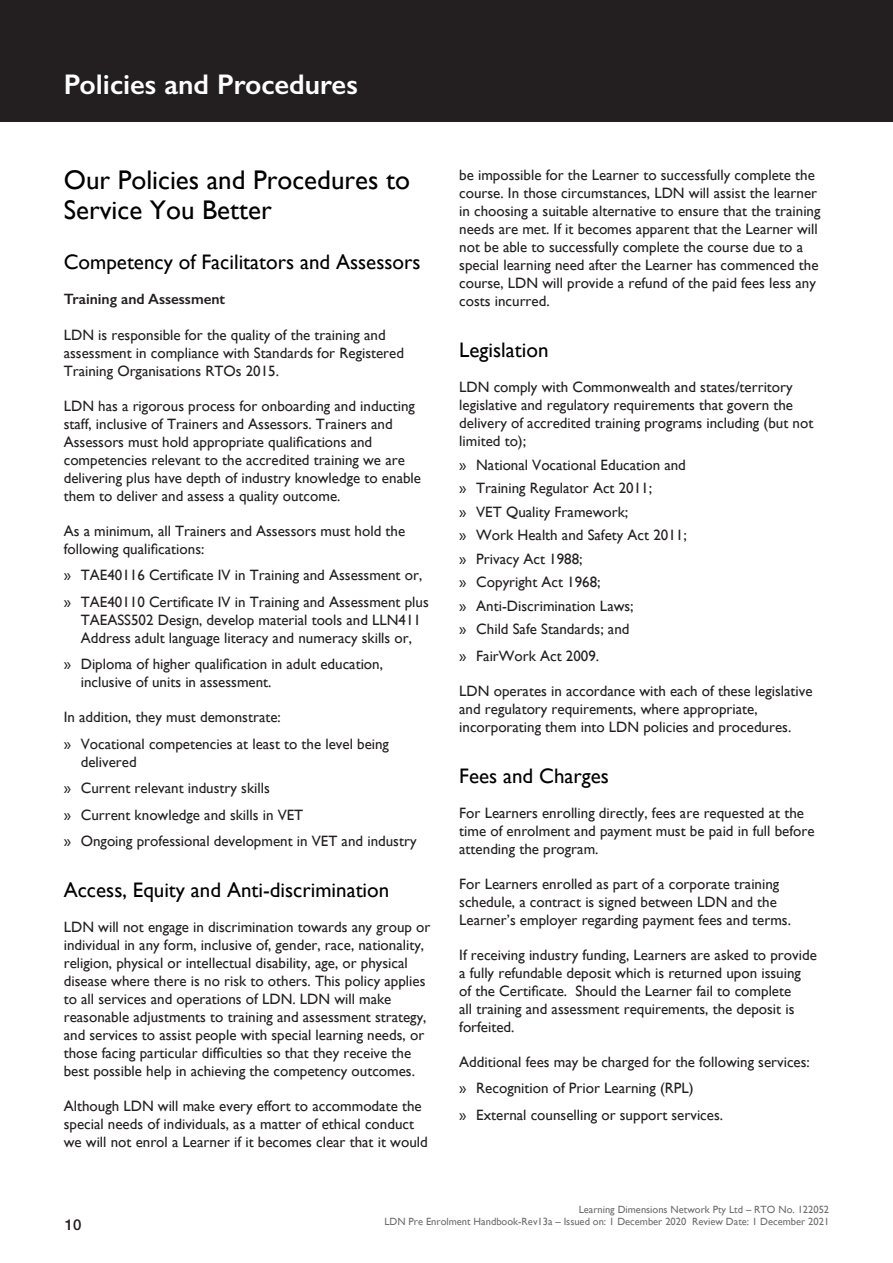
<style>
.page{position:relative;width:893px;height:1263px;background:#fff}
.page>*{position:absolute;margin:0;border:0;box-sizing:border-box;transform-origin:0 0}
._1_Page_Header{font:600 28.5px "Gill Sans";color:#fff}
._2_Header{font:27px/30px "Gill Sans";color:#000}
._3_Sub_header{font:21px "Gill Sans";color:#000}
._4_Body_text{font:15px/18px "Gill Sans";color:#231f20}
._4_Body_text-2{font:600 15px "Gill Sans";color:#231f20}
.t1{font:500 15px "Helvetica Neue LT Std";color:#231f20}
.t2{font:10.5px/12px "Gill Sans";color:#6c6d70;text-align:right}
</style>
<div class="page">
<div style="left:0;top:0;width:893px;height:122px;background:#231f20"></div>
<p class="_1_Page_Header" style="left:64px;top:67px;width:296px">Policies and Procedures</p>
<p class="_2_Header" style="left:64px;top:164px;width:348px">Our Policies and Procedures to<br>Service You Better</p>
<p class="_3_Sub_header" style="left:64px;top:250px;width:358px">Competency of Facilitators and Assessors</p>
<p class="_4_Body_text-2" style="left:64px;top:290px;width:163px">Training and Assessment</p>
<p class="_4_Body_text" style="left:64px;top:325px;width:342px">LDN is responsible for the quality of the training and assessment in compliance with Standards for Registered<br>Training Organisations RTOs 2015.</p>
<p class="_4_Body_text" style="left:64px;top:396px;width:359px">LDN has a rigorous process for onboarding and inducting staff, inclusive of Trainers and Assessors. Trainers and Assessors must hold appropriate qualifications and competencies relevant to the accredited training we are delivering plus have depth of industry knowledge to enable them to deliver and assess a quality outcome.</p>
<p class="_4_Body_text" style="left:64px;top:521px;width:343px">As a minimum, all Trainers and Assessors must hold the following qualifications:</p>
<p class="_4_Body_text" style="left:64px;top:566px;width:360px">» TAE40116 Certificate IV in Training and Assessment or,</p>
<p class="_4_Body_text" style="left:81px;top:592px;width:350px;text-indent:-17px">» TAE40110 Certificate IV in Training and Assessment plus<br>TAEASS502 Design, develop material tools and LLN411<br>Address adult language literacy and numeracy skills or,</p>
<p class="_4_Body_text" style="left:81px;top:655px;width:304px;text-indent:-17px">» Diploma of higher qualification in adult education, inclusive of units in assessment.</p>
<p class="_4_Body_text" style="left:64px;top:708px;width:219px">In addition, they must demonstrate:</p>
<p class="_4_Body_text" style="left:81px;top:734px;width:310px;text-indent:-17px">» Vocational competencies at least to the level being delivered</p>
<p class="_4_Body_text" style="left:64px;top:779px;width:208px">» Current relevant industry skills</p>
<p class="_4_Body_text" style="left:64px;top:805px;width:241px">» Current knowledge and skills in VET</p>
<p class="_4_Body_text" style="left:64px;top:832px;width:354px">» Ongoing professional development in VET and industry</p>
<p class="_3_Sub_header" style="left:64px;top:877px;width:327px">Access, Equity and Anti-discrimination</p>
<p class="_4_Body_text" style="left:64px;top:918px;width:368px">LDN will not engage in discrimination towards any group or individual in any form, inclusive of, gender, race, nationality, religion, physical or intellectual disability, age, or physical disease where there is no risk to others. This policy applies to all services and operations of LDN. LDN will make reasonable adjustments to training and assessment strategy, and services to assist people with special learning needs, or those facing particular difficulties so that they receive the best possible help in achieving the competency outcomes.</p>
<p class="_4_Body_text" style="left:64px;top:1097px;width:365px">Although LDN will make every effort to accommodate the special needs of individuals, as a matter of ethical conduct we will not enrol a Learner if it becomes clear that it would</p>
<p class="_4_Body_text" style="left:459px;top:166px;width:363px">be impossible for the Learner to successfully complete the course. In those circumstances, LDN will assist the learner in choosing a suitable alternative to ensure that the training needs are met. If it becomes apparent that the Learner will not be able to successfully complete the course due to a special learning need after the Learner has commenced the course, LDN will provide a refund of the paid fees less any costs incurred.</p>
<p class="_3_Sub_header" style="left:459px;top:338px;width:91px">Legislation</p>
<p class="_4_Body_text" style="left:459px;top:378px;width:356px">LDN comply with Commonwealth and states/territory legislative and regulatory requirements that govern the delivery of accredited training programs including (but not limited to);</p>
<p class="_4_Body_text" style="left:459px;top:455px;width:228px">» National Vocational Education and</p>
<p class="_4_Body_text" style="left:459px;top:479px;width:194px">» Training Regulator Act 2011;</p>
<p class="_4_Body_text" style="left:459px;top:502px;width:171px">» VET Quality Framework;</p>
<p class="_4_Body_text" style="left:459px;top:526px;width:229px">» Work Health and Safety Act 2011;</p>
<p class="_4_Body_text" style="left:459px;top:549px;width:125px">» Privacy Act 1988;</p>
<p class="_4_Body_text" style="left:459px;top:573px;width:143px">» Copyright Act 1968;</p>
<p class="_4_Body_text" style="left:459px;top:596px;width:176px">» Anti-Discrimination Laws;</p>
<p class="_4_Body_text" style="left:459px;top:620px;width:172px">» Child Safe Standards; and</p>
<p class="_4_Body_text" style="left:459px;top:646px;width:141px">» FairWork Act 2009.</p>
<p class="_4_Body_text" style="left:459px;top:681px;width:355px">LDN operates in accordance with each of these legislative and regulatory requirements, where appropriate, incorporating them into LDN policies and procedures.</p>
<p class="_3_Sub_header" style="left:459px;top:763px;width:151px">Fees and Charges</p>
<p class="_4_Body_text" style="left:459px;top:803px;width:357px">For Learners enrolling directly, fees are requested at the time of enrolment and payment must be paid in full before attending the program.</p>
<p class="_4_Body_text" style="left:459px;top:874px;width:333px">For Learners enrolled as part of a corporate training schedule, a contract is signed between LDN and the<br>Learner’s employer regarding payment fees and terms.</p>
<p class="_4_Body_text" style="left:459px;top:945px;width:359px">If receiving industry funding, Learners are asked to provide a fully refundable deposit which is returned upon issuing<br>of the Certificate. Should the Learner fail to complete<br>all training and assessment requirements, the deposit is forfeited.</p>
<p class="_4_Body_text" style="left:459px;top:1052px;width:352px">Additional fees may be charged for the following services:</p>
<p class="_4_Body_text" style="left:459px;top:1079px;width:236px">» Recognition of Prior Learning (RPL)</p>
<p class="_4_Body_text" style="left:459px;top:1105px;width:265px">» External counselling or support services.</p>
<p class="t1" style="left:65px;top:1215px;width:18px">10</p>
<p class="t2" style="left:384px;top:1203px;width:446px">Learning Dimensions Network Pty Ltd – RTO No. 122052<br>LDN Pre Enrolment Handbook-Rev13a – Issued on: 1 December 2020 Review Date: 1 December 2021</p>
</div>
